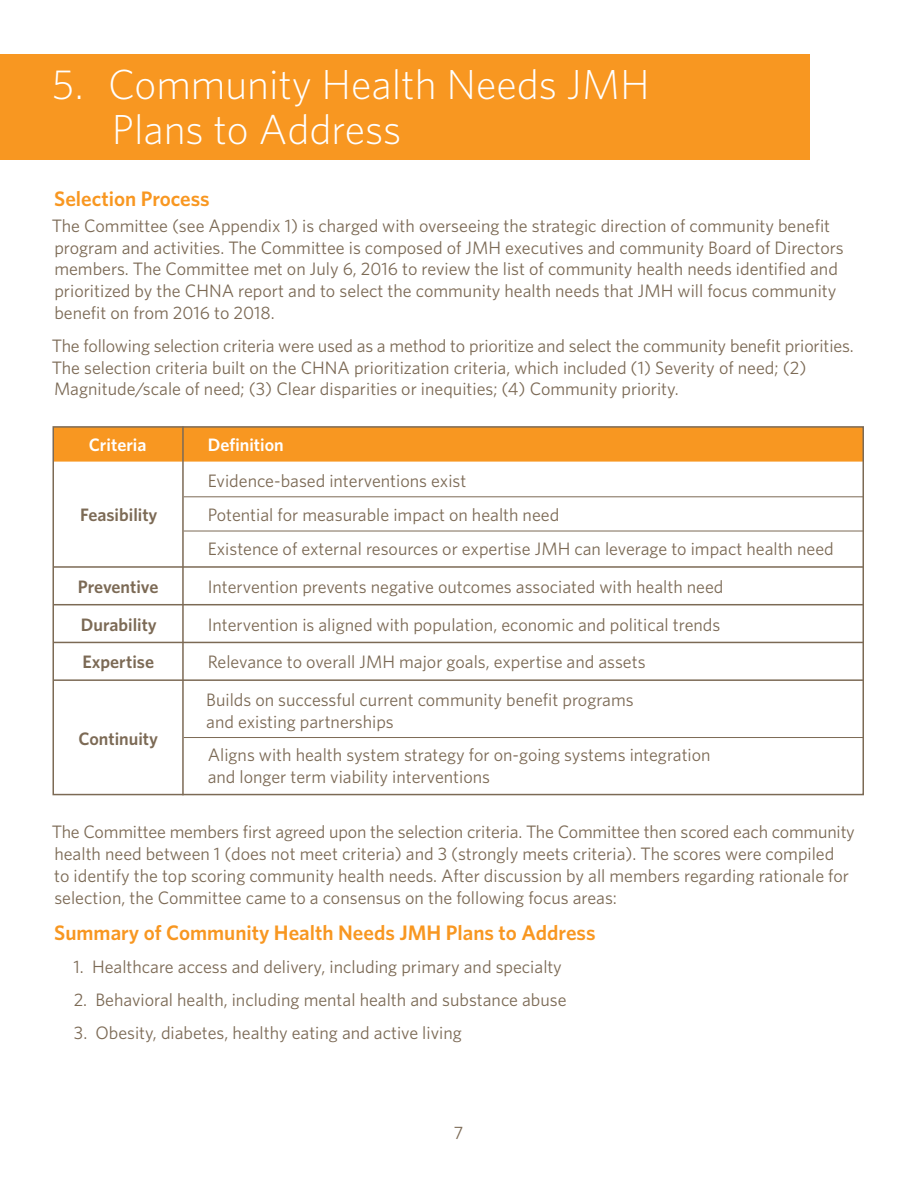
<style>
.page{position:relative;width:918px;height:1188px;background:#fff}
.page>*{position:absolute;margin:0;border:0;box-sizing:border-box;transform-origin:0 0}
.t1{font:300 42px/45.8px "Whitney";color:#fff}
.t2{font:600 21px "Whitney";color:#f89721}
.t3{font:18px/21.8px "Whitney";color:#7c6a55}
.t4{font:600 18px "Whitney";color:#7c6a55}
.t5{font:600 18px "Whitney";color:#fff}
</style>
<div class="page">
<div style="left:0;top:54px;width:810px;height:105px;background:#f89721"></div>
<div style="left:55px;top:429px;width:806px;height:33px;background:#f89721"></div>
<hr style="left:182px;top:426px;width:2px;height:369px;background:#7c6a55">
<hr style="left:53px;top:566px;width:810px;height:2px;background:#7c6a55">
<hr style="left:53px;top:604px;width:810px;height:1px;background:#7c6a55">
<hr style="left:53px;top:642px;width:810px;height:1px;background:#7c6a55">
<hr style="left:53px;top:679px;width:810px;height:2px;background:#7c6a55">
<hr style="left:184px;top:496px;width:679px;height:1px;background:#7c6a55">
<hr style="left:184px;top:531px;width:679px;height:1px;background:#7c6a55">
<hr style="left:184px;top:737px;width:679px;height:1px;background:#7c6a55">
<div style="left:52px;top:426px;width:812px;height:369px;border:2px solid #7c6a55"></div>
<h1 class="t1" style="left:112px;top:60px;width:539px;text-indent:-60px">5. Community Health Needs JMH<br>Plans to Address</h1>
<p class="t2" style="left:54px;top:185px;width:157px">Selection Process</p>
<p class="t3" style="left:52px;top:214px;width:793px">The Committee (see Appendix 1) is charged with overseeing the strategic direction of community benefit program and activities. The Committee is composed of JMH executives and community Board of Directors members. The Committee met on July 6, 2016 to review the list of community health needs identified and prioritized by the CHNA report and to select the community health needs that JMH will focus community benefit on from 2016 to 2018.</p>
<p class="t3" style="left:52px;top:334px;width:803px">The following selection criteria were used as a method to prioritize and select the community benefit priorities.<br>The selection criteria built on the CHNA prioritization criteria, which included (1) Severity of need; (2)<br>Magnitude/scale of need; (3) Clear disparities or inequities; (4) Community priority.</p>
<p class="t5" style="left:89px;top:433px;width:59px">Criteria</p>
<p class="t5" style="left:208px;top:433px;width:78px">Definition</p>
<p class="t4" style="left:80px;top:503px;width:79px">Feasibility</p>
<p class="t3" style="left:208px;top:463px;width:628px;line-height:34.2px">Evidence-based interventions exist<br>Potential for measurable impact on health need<br>Existence of external resources or expertise JMH can leverage to impact health need</p>
<p class="t4" style="left:78px;top:575px;width:82px">Preventive</p>
<p class="t3" style="left:208px;top:575px;width:517px">Intervention prevents negative outcomes associated with health need</p>
<p class="t4" style="left:81px;top:613px;width:77px">Durability</p>
<p class="t3" style="left:208px;top:613px;width:514px">Intervention is aligned with population, economic and political trends</p>
<p class="t4" style="left:82px;top:650px;width:73px">Expertise</p>
<p class="t3" style="left:208px;top:651px;width:439px">Relevance to overall JMH major goals, expertise and assets</p>
<p class="t4" style="left:78px;top:726px;width:81px">Continuity</p>
<p class="t3" style="left:206px;top:689px;width:429px">Builds on successful current community benefit programs and existing partnerships</p>
<p class="t3" style="left:208px;top:744px;width:504px">Aligns with health system strategy for on-going systems integration and longer term viability interventions</p>
<p class="t3" style="left:52px;top:821px;width:805px">The Committee members first agreed upon the selection criteria. The Committee then scored each community health need between 1 (does not meet criteria) and 3 (strongly meets criteria). The scores were compiled<br>to identify the top scoring community health needs. After discussion by all members regarding rationale for selection, the Committee came to a consensus on the following focus areas:</p>
<p class="t2" style="left:54px;top:918px;width:543px">Summary of Community Health Needs JMH Plans to Address</p>
<p class="t3" style="left:74px;top:955px;width:490px">1. Healthcare access and delivery, including primary and specialty</p>
<p class="t3" style="left:74px;top:988px;width:494px">2. Behavioral health, including mental health and substance abuse</p>
<p class="t3" style="left:74px;top:1021px;width:389px">3. Obesity, diabetes, healthy eating and active living</p>
<p class="t3" style="left:454px;top:1122px;width:11px">7</p>
</div>
